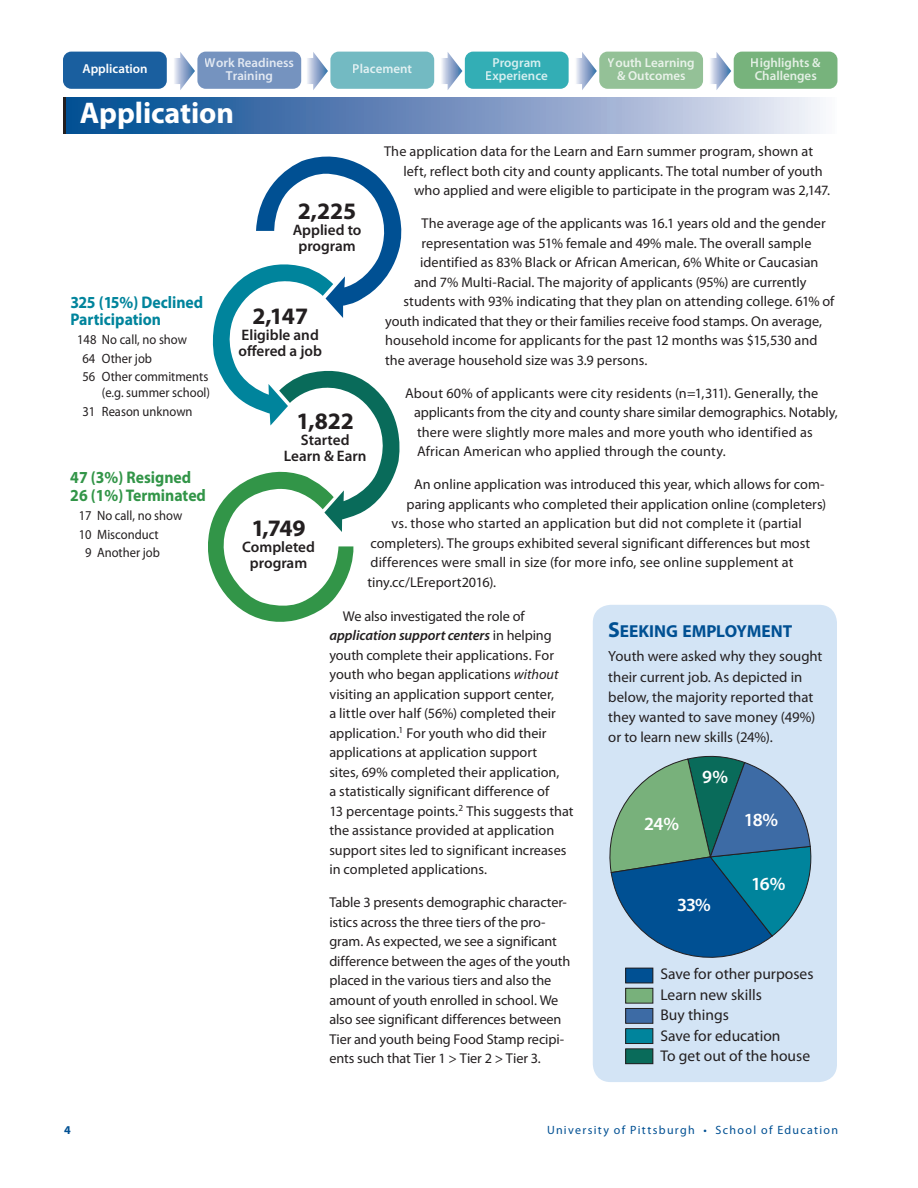
<style>
.page{position:relative;width:918px;height:1188px;background:#fff}
.page>*{position:absolute;margin:0;border:0;box-sizing:border-box;transform-origin:0 0}
.Header_1_-_Myriad_Bo{font:700 30px "Myriad Pro";letter-spacing:-.005em;color:#fff}
.t1{font:700 23.7px "Myriad Pro";color:#231f20}
.t2{font:600 18.6px "Myriad Pro";letter-spacing:-.06em;color:#fff}
.Sidebar_Header_-_Myr{font:17.4px "Myriad Pro Bold SC800";color:#005093}
.t3{font:700 16.95px/17.7px "Myriad Pro";color:#329548;scale:.93 1}
.t4{font:700 16.95px/17.7px "Myriad Pro";color:#00849c;scale:.93 1}
.t5{font:15.6px/20.5px "Myriad Pro";color:#231f20}
.t6{font:600 15.15px/16px "Myriad Pro";color:#231f20;text-align:center}
.Body_text_-_Myriad_9{font:14.7px/20.2px "Myriad Pro";color:#231f20}
.Body_text_-_Myriad_9-2{font:14.25px/19.5px "Myriad Pro";color:#231f20}
.t7{font:13.5px/18.6px "Myriad Pro";color:#231f20;scale:.93 1}
.t8{font:600 13.05px/13px "Myriad Pro";color:#fff;text-align:center}
.t9{font:12px "Myriad Pro";letter-spacing:.11em;color:#005093}
.t10{font:700 12px "Myriad Pro";color:#005093}
.s1{font-weight:600;font-style:italic}
.s2{font-style:italic}
.s3{font-size:21.75px}
</style>
<div class="page">
<div style="left:593px;top:605px;width:244px;height:477px;background:#d3e4f5;border-radius:18px"></div>
<svg style="left:63px;top:97px;width:757px;height:37px;background:#7293bf"></svg>
<svg style="left:208px;top:156px;width:194px;height:466px"></svg>
<svg style="left:609px;top:755px;width:203px;height:215px"></svg>
<div style="left:626px;top:968px;width:27px;height:15px;background:#005093"></div>
<div style="left:625px;top:968px;width:28px;height:15px;border:1px solid #231f20"></div>
<div style="left:626px;top:988px;width:27px;height:15px;background:#78b17b"></div>
<div style="left:625px;top:988px;width:28px;height:16px;border:1px solid #231f20"></div>
<div style="left:626px;top:1008px;width:27px;height:15px;background:#3d6ba5"></div>
<div style="left:625px;top:1008px;width:28px;height:16px;border:1px solid #231f20"></div>
<div style="left:626px;top:1029px;width:27px;height:15px;background:#00849c"></div>
<div style="left:625px;top:1028px;width:28px;height:16px;border:1px solid #231f20"></div>
<div style="left:626px;top:1049px;width:27px;height:15px;background:#096b5a"></div>
<div style="left:625px;top:1048px;width:28px;height:16px;border:1px solid #231f20"></div>
<svg style="left:174px;top:52px;width:21px;height:38px"></svg>
<div style="left:63px;top:52px;width:104px;height:37px;background:#1a5f9f;border-radius:8px"></div>
<div style="left:197px;top:52px;width:104px;height:37px;background:#7593bf;border-radius:8px"></div>
<svg style="left:307px;top:52px;width:21px;height:38px"></svg>
<div style="left:330px;top:52px;width:104px;height:37px;background:#73bac2;border-radius:8px"></div>
<svg style="left:442px;top:52px;width:20px;height:38px"></svg>
<div style="left:465px;top:52px;width:104px;height:37px;background:#33aeb5;border-radius:8px"></div>
<svg style="left:576px;top:52px;width:21px;height:38px"></svg>
<div style="left:599px;top:52px;width:104px;height:37px;background:#94c197;border-radius:8px"></div>
<svg style="left:710px;top:52px;width:21px;height:38px"></svg>
<div style="left:734px;top:52px;width:103px;height:37px;background:#77b37c;border-radius:8px"></div>
<p class="t8" style="left:82px;top:62px;width:67px">Application</p>
<p class="t8" style="left:205px;top:55px;width:91px">Work Readiness<br>Training</p>
<p class="t8" style="left:353px;top:62px;width:61px">Placement</p>
<p class="t8" style="left:486px;top:55px;width:64px">Program<br>Experience</p>
<p class="t8" style="left:608px;top:55px;width:88px">Youth Learning &amp; Outcomes</p>
<p class="t8" style="left:751px;top:55px;width:71px;text-align:left">Highlights &amp;<br>Challenges</p>
<p class="Header_1_-_Myriad_Bo" style="left:80px;top:93px;width:156px">Application</p>
<p class="t4" style="left:70px;top:293px;width:144px">325 (15%) Declined<br>Participation</p>
<p class="t7" style="left:83px;top:330px;width:137px;text-indent:-5px">148 No call, no show<br>64 Other job<br>56 Other commitments</p>
<p class="t7" style="left:83px;top:383px;width:139px;text-indent:19px">(e.g. summer school)<br>31 Reason unknown</p>
<p class="t3" style="left:70px;top:468px;width:147px">47 (3%) Resigned<br>26 (1%) Terminated</p>
<p class="t7" style="left:79px;top:506px;width:113px">17 No call, no show</p>
<p class="t7" style="left:79px;top:525px;width:87px">10 Misconduct</p>
<p class="t7" style="left:85px;top:543px;width:82px">9 Another job</p>
<p class="Body_text_-_Myriad_9-2" style="left:384px;top:142px;width:431px">The application data for the Learn and Earn summer program, shown at</p>
<p class="Body_text_-_Myriad_9-2" style="left:404px;top:161px;width:421px">left, reflect both city and county applicants. The total number of youth</p>
<p class="Body_text_-_Myriad_9-2" style="left:414px;top:181px;width:418px">who applied and were eligible to participate in the program was 2,147.</p>
<p class="Body_text_-_Myriad_9-2" style="left:422px;top:214px;width:406px">The average age of the applicants was 16.1 years old and the gender</p>
<p class="Body_text_-_Myriad_9-2" style="left:422px;top:233px;width:392px">representation was 51% female and 49% male. The overall sample</p>
<p class="Body_text_-_Myriad_9-2" style="left:420px;top:253px;width:400px">identified as 83% Black or African American, 6% White or Caucasian</p>
<p class="Body_text_-_Myriad_9-2" style="left:414px;top:272px;width:394px">and 7% Multi-Racial. The majority of applicants (95%) are currently</p>
<p class="Body_text_-_Myriad_9-2" style="left:404px;top:292px;width:432px">students with 93% indicating that they plan on attending college. 61% of</p>
<p class="Body_text_-_Myriad_9-2" style="left:385px;top:311px;width:439px">youth indicated that they or their families receive food stamps. On average,</p>
<p class="Body_text_-_Myriad_9-2" style="left:385px;top:331px;width:434px">household income for applicants for the past 12 months was $15,530 and</p>
<p class="Body_text_-_Myriad_9-2" style="left:385px;top:350px;width:264px">the average household size was 3.9 persons.</p>
<p class="Body_text_-_Myriad_9-2" style="left:414px;top:383px;width:425px;text-indent:-9px">About 60% of applicants were city residents (n=1,311). Generally, the applicants from the city and county share similar demographics. Notably, there were slightly more males and more youth who identified as African American who applied through the county.</p>
<p class="Body_text_-_Myriad_9-2" style="left:414px;top:475px;width:412px">An online application was introduced this year, which allows for com-</p>
<p class="Body_text_-_Myriad_9-2" style="left:406px;top:494px;width:421px">paring applicants who completed their application online (completers)</p>
<p class="Body_text_-_Myriad_9-2" style="left:392px;top:514px;width:412px">vs. those who started an application but did not complete it (partial</p>
<p class="Body_text_-_Myriad_9-2" style="left:370px;top:533px;width:441px">completers). The groups exhibited several significant differences but most</p>
<p class="Body_text_-_Myriad_9-2" style="left:370px;top:553px;width:425px">differences were small in size (for more info, see online supplement at</p>
<p class="Body_text_-_Myriad_9-2" style="left:368px;top:572px;width:130px">tiny.cc/LEreport2016).</p>
<p class="t1" style="left:298px;top:195px;width:60px">2,225</p>
<p class="t6" style="left:293px;top:221px;width:70px">Applied to program</p>
<p class="t1" style="left:252px;top:300px;width:57px">2,147</p>
<p class="t6" style="left:239px;top:326px;width:85px;text-align:left">Eligible and offered a job</p>
<p class="t1" style="left:296px;top:406px;width:59px">1,822</p>
<p class="t6" style="left:284px;top:432px;width:84px">Started<br>Learn &amp; Earn</p>
<p class="t1" style="left:251px;top:513px;width:56px">1,749</p>
<p class="t6" style="left:242px;top:539px;width:74px">Completed program</p>
<p class="Body_text_-_Myriad_9-2" style="left:329px;top:606px;width:246px;text-indent:14px">We also investigated the role of <span class="s1">application support centers</span> in helping youth complete their applications. For youth who began applications <span class="s2">without </span>visiting an application support center,<br>a little over half (56%) completed their application.<sup>1</sup> For youth who did their applications at application support<br>sites, 69% completed their application,<br>a statistically significant difference of<br>13 percentage points.<sup>2</sup> This suggests that the assistance provided at application support sites led to significant increases in completed applications.</p>
<p class="Body_text_-_Myriad_9-2" style="left:329px;top:893px;width:243px">Table 3 presents demographic character&shy;istics across the three tiers of the pro&shy;gram. As expected, we see a significant difference between the ages of the youth placed in the various tiers and also the amount of youth enrolled in school. We also see significant differences between Tier and youth being Food Stamp recipi&shy;ents such that Tier 1 &gt; Tier 2 &gt; Tier 3.</p>
<p class="Sidebar_Header_-_Myr" style="left:608px;top:619px;width:186px"><span class="s3">S</span>EEKING EMPLOYMENT</p>
<p class="Body_text_-_Myriad_9" style="left:608px;top:646px;width:216px">Youth were asked why they sought their current job. As depicted in below, the majority reported that they wanted to save money (49%) or to learn new skills (24%).</p>
<p class="t2" style="left:644px;top:812px;width:37px">24%</p>
<p class="t2" style="left:702px;top:765px;width:28px">9%</p>
<p class="t2" style="left:744px;top:807px;width:36px">18%</p>
<p class="t2" style="left:677px;top:893px;width:35px">33%</p>
<p class="t2" style="left:751px;top:872px;width:36px">16%</p>
<p class="t5" style="left:661px;top:964px;width:155px">Save for other purposes<br>Learn new skills<br>Buy things<br>Save for education<br>To get out of the house</p>
<p class="t10" style="left:64px;top:1122px;width:8px">4</p>
<p class="t9" style="left:547px;top:1123px;width:293px">University of Pittsburgh • School of Education</p>
</div>
